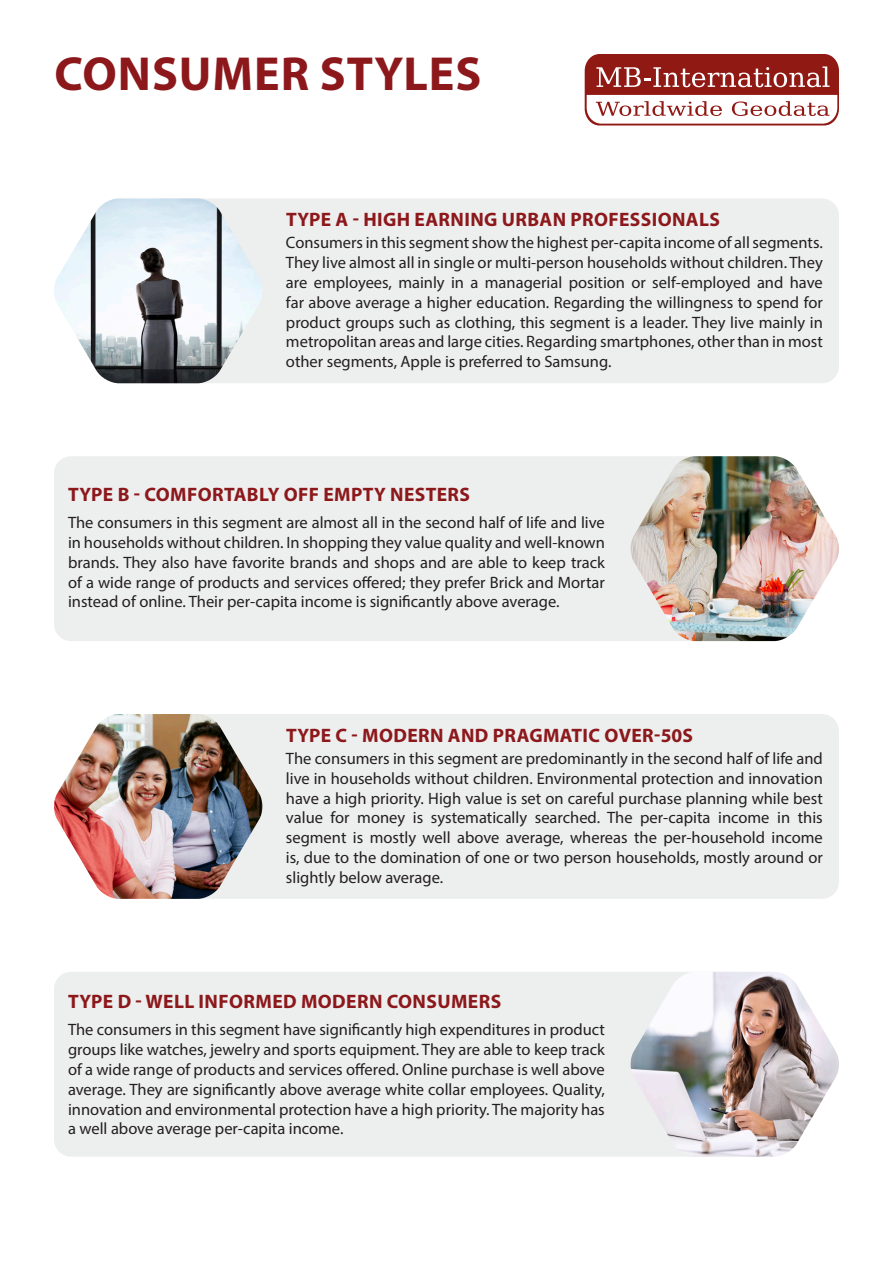
<style>
.page{position:relative;width:893px;height:1263px;background:#fff}
.page>*{position:absolute;margin:0;border:0;box-sizing:border-box;transform-origin:0 0}
.t1{font:700 48px "Myriad Pro";letter-spacing:.02em;color:#8c181b}
.t2{font:700 19.5px "Myriad Pro";letter-spacing:.02em;color:#8c181b}
.t3{font:16.5px/19.8px "Myriad Pro";color:#231f20;text-align:justify}
</style>
<div class="page">
<div style="left:145px;top:198px;width:694px;height:185px;background:#edeeee;border-radius:17px"></div>
<svg style="left:585px;top:54px;width:254px;height:71px"></svg>
<img style="left:54px;top:198px;width:208px;height:185px">
<div style="left:54px;top:456px;width:694px;height:185px;background:#edeeee;border-radius:17px"></div>
<img style="left:630px;top:456px;width:209px;height:185px">
<div style="left:145px;top:714px;width:694px;height:185px;background:#edeeee;border-radius:17px"></div>
<img style="left:54px;top:714px;width:209px;height:185px">
<div style="left:54px;top:972px;width:694px;height:185px;background:#edeeee;border-radius:17px"></div>
<img style="left:630px;top:972px;width:209px;height:185px">
<h1 class="t1" style="left:54px;top:45px;width:428px">CONSUMER STYLES</h1>
<p class="t2" style="left:286px;top:208px;width:435px">TYPE A - HIGH EARNING URBAN PROFESSIONALS</p>
<p class="t3" style="left:286px;top:234px;width:538px">Consumers in this segment show the highest per-capita income of all segments.<br>They live almost all in single or multi-person households without children. They are employees, mainly in a managerial position or self-employed and have far above average a higher education. Regarding the willingness to spend for product groups such as clothing, this segment is a leader. They live mainly in metropolitan areas and large cities. Regarding smartphones, other than in most other segments, Apple is preferred to Samsung.</p>
<p class="t2" style="left:68px;top:482px;width:403px">TYPE B - COMFORTABLY OFF EMPTY NESTERS</p>
<p class="t3" style="left:68px;top:514px;width:538px">The consumers in this segment are almost all in the second half of life and live in households without children. In shopping they value quality and well-known brands. They also have favorite brands and shops and are able to keep track of a wide range of products and services offered; they prefer Brick and Mortar instead of online. Their per-capita income is significantly above average.</p>
<p class="t2" style="left:286px;top:723px;width:408px">TYPE C - MODERN AND PRAGMATIC OVER-50S</p>
<p class="t3" style="left:286px;top:750px;width:538px">The consumers in this segment are predominantly in the second half of life and live in households without children. Environmental protection and innovation have a high priority. High value is set on careful purchase planning while best value for money is systematically searched. The per-capita income in this segment is mostly well above average, whereas the per-household income is, due to the domination of one or two person households, mostly around or slightly below average.</p>
<p class="t2" style="left:68px;top:989px;width:434px">TYPE D - WELL INFORMED MODERN CONSUMERS</p>
<p class="t3" style="left:68px;top:1021px;width:538px">The consumers in this segment have significantly high expenditures in product groups like watches, jewelry and sports equipment. They are able to keep track of a wide range of products and services offered. Online purchase is well above average. They are significantly above average white collar employees. Quality, innovation and environmental protection have a high priority. The majority has a well above average per-capita income.</p>
</div>
